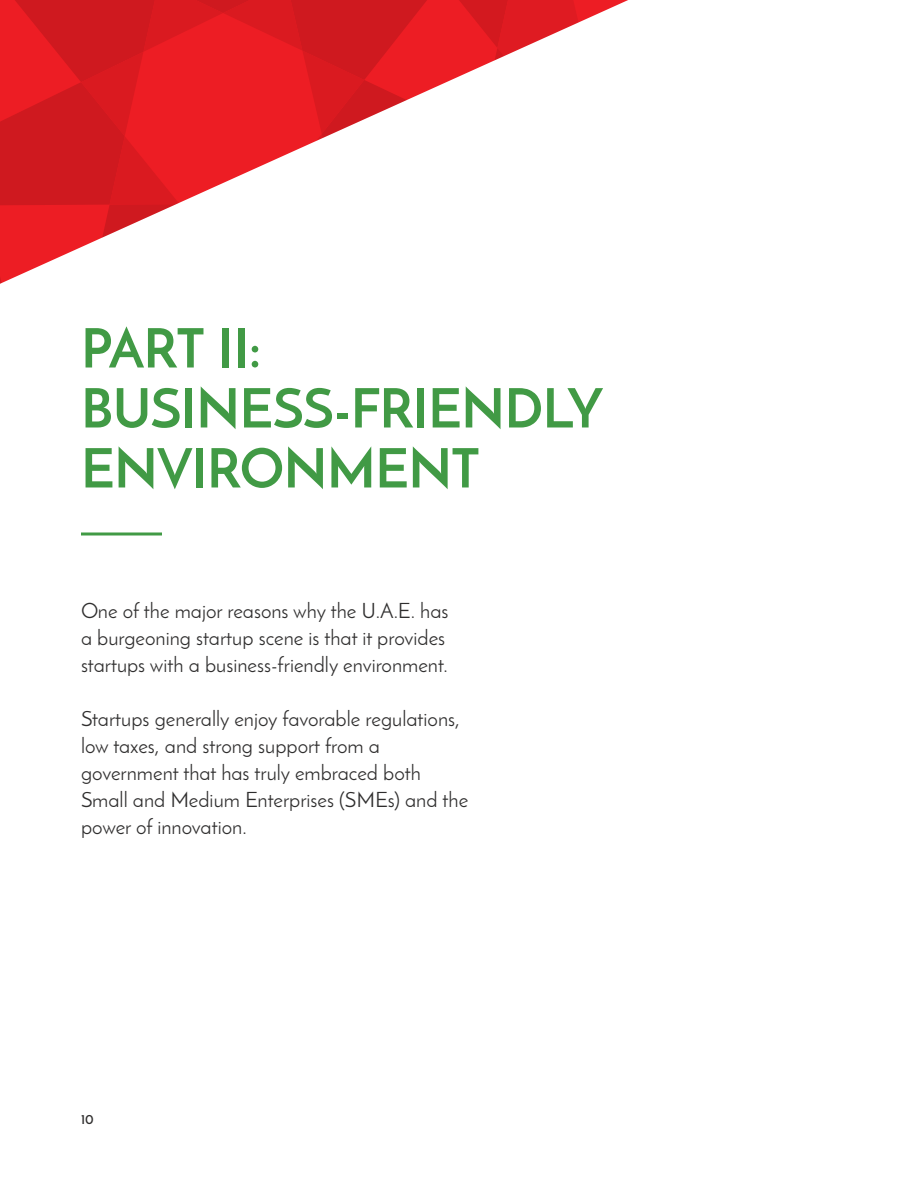
<style>
.page{position:relative;width:918px;height:1188px;background:#fff}
.page>*{position:absolute;margin:0;border:0;box-sizing:border-box;transform-origin:0 0}
.t1{font:700 54px/60px "Josefin Sans";letter-spacing:-.01em;color:#419a45}
.t2{font:21px/27px "Josefin Sans";color:#2f2e2e}
.t3{font:700 13.5px "Josefin Sans";color:#2f2e2e}
</style>
<div class="page">
<svg style="left:0;top:0;width:621px;height:284px"></svg>
<svg style="left:81px;top:532px;width:81px;height:4px"></svg>
<h1 class="t1" style="left:81px;top:318px;width:524px">PART II:<br>BUSINESS-FRIENDLY<br>ENVIRONMENT</h1>
<p class="t2" style="left:81px;top:597px;width:369px">One of the major reasons why the U.A.E. has a burgeoning startup scene is that it provides startups with a business-friendly environment.</p>
<p class="t2" style="left:81px;top:705px;width:389px">Startups generally enjoy favorable regulations, low taxes, and strong support from a government that has truly embraced both Small and Medium Enterprises (SMEs) and the power of innovation.</p>
<p class="t3" style="left:81px;top:1110px;width:14px">10</p>
</div>
